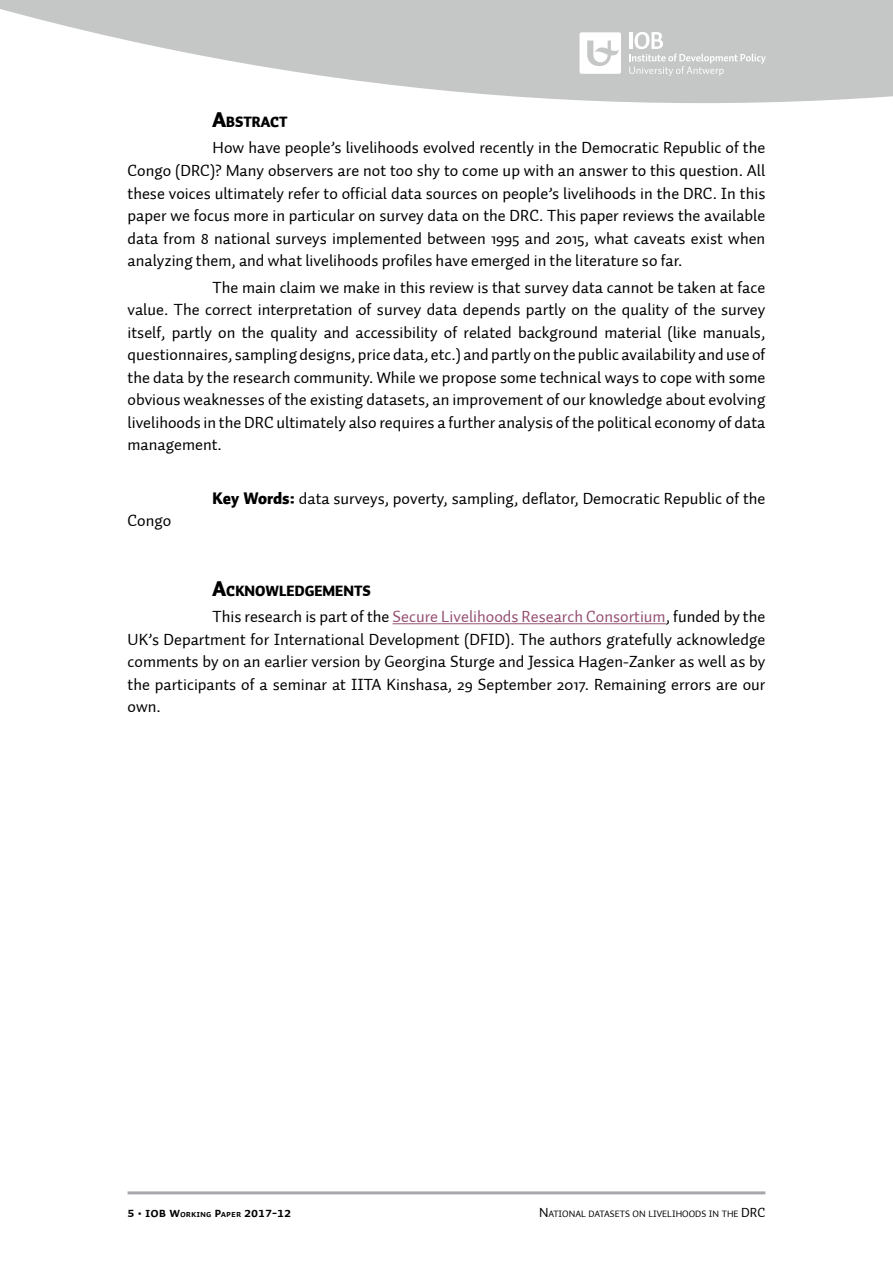
<style>
.page{position:relative;width:893px;height:1263px;background:#fff}
.page>*{position:absolute;margin:0;border:0;box-sizing:border-box;transform-origin:0 0}
.t1{font:16.5px/22.5px "Auto 1";color:#000;text-align:justify}
.t2{font:900 14.7px "Auto 1";color:#000}
.t3{font:13.5px "Auto 1 Bold Sm Cp";color:#000}
.t4{font:9.45px "Auto 1";color:#000}
.s1{font-size:21px}
.s2{font-weight:900}
.s3{color:#954f72}
.s4{font-size:9.45px}
.s5{font-size:13.5px}
</style>
<div class="page">
<hr style="left:128px;top:1191px;width:637px;height:3px;background:#a6a8ab">
<svg style="left:0;top:0;width:893px;height:103px;fill:#c5c7c6"></svg>
<svg style="left:629px;top:32px;width:137px;height:44px;background:#cdcfce"></svg>
<svg style="left:580px;top:32px;width:41px;height:42px"></svg>
<hr style="left:393px;top:623px;width:273px;height:1px;background:#954f72">
<p class="t2" style="left:213px;top:112px;width:68px"><span class="s1">A</span>BSTRACT</p>
<p class="t1" style="left:128px;top:137px;width:639px;text-indent:85px">How have people’s livelihoods evolved recently in the Democratic Republic of the Congo (DRC)? Many observers are not too shy to come up with an answer to this question. All these voices ultimately refer to official data sources on people’s livelihoods in the DRC. In this paper we focus more in particular on survey data on the DRC. This paper reviews the available data from 8 national surveys implemented between 1995 and 2015, what caveats exist when analyzing them, and what livelihoods profiles have emerged in the literature so far.</p>
<p class="t1" style="left:128px;top:276px;width:639px;text-indent:85px">The main claim we make in this review is that survey data cannot be taken at face value. The correct interpretation of survey data depends partly on the quality of the survey itself, partly on the quality and accessibility of related background material (like manuals, questionnaires, sampling designs, price data, etc.) and partly on the public availability and use of the data by the research community. While we propose some technical ways to cope with some obvious weaknesses of the existing datasets, an improvement of our knowledge about evolving livelihoods in the DRC ultimately also requires a further analysis of the political economy of data management.</p>
<p class="t1" style="left:213px;top:487px;width:554px"><span class="s2">Key Words:</span> data surveys, poverty, sampling, deflator, Democratic Republic of the</p>
<p class="t1" style="left:128px;top:510px;width:45px">Congo</p>
<p class="t2" style="left:213px;top:581px;width:141px"><span class="s1">A</span>CKNOWLEDGEMENTS</p>
<p class="t1" style="left:128px;top:606px;width:639px;text-indent:85px">This research is part of the <span class="s3">Secure Livelihoods Research Consortium</span>, funded by the UK’s Department for International Development (DFID). The authors gratefully acknowledge comments by on an earlier version by Georgina Sturge and Jessica Hagen-Zanker as well as by the participants of a seminar at IITA Kinshasa, 29 September 2017. Remaining errors are our own.</p>
<p class="t3" style="left:128px;top:1204px;width:165px">5 • IOB w<span class="s4">orking</span> P<span class="s4">aper</span> 2017-12</p>
<p class="t4" style="left:539px;top:1207px;width:228px"><span class="s5">N</span>ATIONAL DATASETS ON LIVELIHOODS IN THE <span class="s5">DRC</span></p>
</div>
